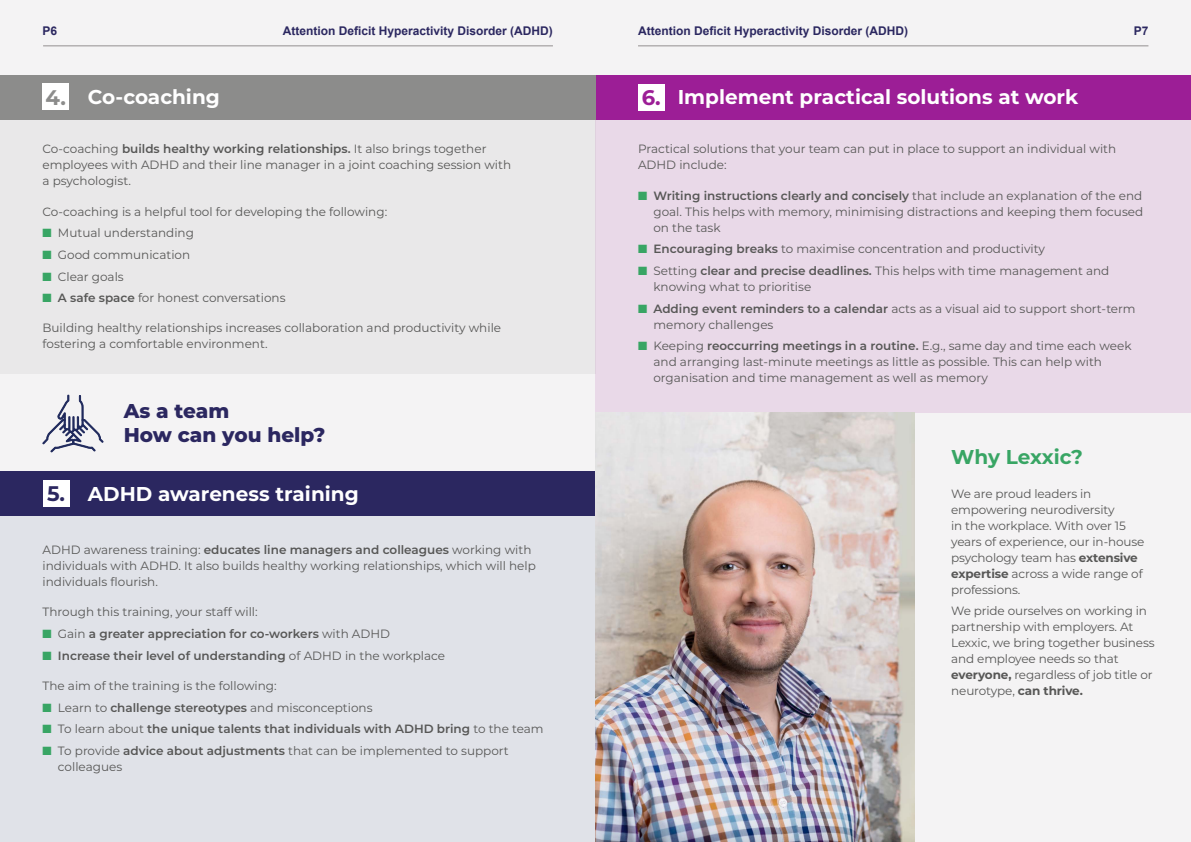
<style>
.page{position:relative;width:1191px;height:842px;background:#f4f3f4}
.page>*{position:absolute;margin:0;border:0;box-sizing:border-box;transform-origin:0 0}
.t1{font:700 21.1px "Montserrat";color:#9c1e96}
.t2{font:700 21.1px "Montserrat";color:#2b2760}
.t3{font:700 21.1px "Montserrat";color:#8c8c8b}
.t4{font:700 20px "Montserrat";color:#fff}
.t5{font:800 20px/24px "Montserrat";color:#2b2760}
.t6{font:700 20px "Montserrat";color:#38a564}
.t7{font:12px/16px "Montserrat";color:#575756}
.t8{font:600 12px "Montserrat";color:#575756}
.t9{font:700 12px "Arial";color:#2b2760}
.s1{font-weight:600}
.s2{color:#38a564}
.s3{font-weight:400}
.s4{font-weight:700}
</style>
<div class="page">
<hr style="left:43px;top:45px;width:510px;height:1px;background:#949090">
<hr style="left:638px;top:45px;width:510px;height:1px;background:#949090">
<div style="left:0;top:510px;width:595px;height:332px;background:#e0e2e8"></div>
<div style="left:595px;top:105px;width:596px;height:308px;background:#e9d9e8"></div>
<div style="left:595px;top:75px;width:596px;height:45px;background:#9c1e96"></div>
<div style="left:638px;top:85px;width:26px;height:26px;background:#fff"></div>
<div style="left:0;top:471px;width:595px;height:45px;background:#2b2760"></div>
<div style="left:43px;top:480px;width:26px;height:26px;background:#fff"></div>
<div style="left:0;top:116px;width:595px;height:258px;background:#e9e8e9"></div>
<div style="left:0;top:75px;width:595px;height:45px;background:#8c8c8b"></div>
<div style="left:43px;top:84px;width:26px;height:26px;background:#fff"></div>
<img style="left:595px;top:413px;width:319px;height:429px">
<svg style="left:42px;top:394px;width:62px;height:59px"></svg>
<p class="t9" style="left:43px;top:23px;width:16px">P6</p>
<p class="t9" style="left:283px;top:23px;width:272px">Attention Deficit Hyperactivity Disorder (ADHD)</p>
<p class="t9" style="left:638px;top:23px;width:272px">Attention Deficit Hyperactivity Disorder (ADHD)</p>
<p class="t9" style="left:1133px;top:23px;width:16px">P7</p>
<h2 class="t4" style="left:88px;top:83px;width:134px">Co-coaching</h2>
<h1 class="t3" style="left:46px;top:82px;width:22px">4.</h1>
<p class="t7" style="left:43px;top:141px;width:470px">Co-coaching <span class="s1">builds healthy working relationships.</span> It also brings together employees with ADHD and their line manager in a joint coaching session with a psychologist.</p>
<p class="t7" style="left:43px;top:203px;width:346px">Co-coaching is a helpful tool for developing the following:</p>
<p class="t7" style="left:43px;top:225px;width:153px"><span class="s2">■</span> Mutual understanding</p>
<p class="t7" style="left:43px;top:246px;width:149px"><span class="s2">■</span> Good communication</p>
<p class="t7" style="left:43px;top:268px;width:83px"><span class="s2">■</span> Clear goals</p>
<p class="t7" style="left:43px;top:290px;width:244px"><span class="s2">■</span> <span class="s1">A safe space</span> for honest conversations</p>
<p class="t7" style="left:43px;top:320px;width:460px">Building healthy relationships increases collaboration and productivity while fostering a comfortable environment.</p>
<h1 class="t2" style="left:47px;top:478px;width:19px">5.</h1>
<h2 class="t5" style="left:124px;top:397px;width:203px">As a team<br>How can you help?</h2>
<h2 class="t4" style="left:88px;top:479px;width:272px">ADHD awareness training</h2>
<p class="t7" style="left:43px;top:542px;width:495px">ADHD awareness training: <span class="s1">educates line managers and colleagues</span> working with individuals with ADHD. It also builds healthy working relationships, which will help individuals flourish.</p>
<p class="t7" style="left:43px;top:604px;width:217px">Through this training, your staff will:</p>
<p class="t8" style="left:43px;top:625px;width:349px"><span class="s2">■</span> <span class="s3">Gain</span> a greater appreciation for co-workers <span class="s3">with ADHD</span></p>
<p class="t8" style="left:43px;top:647px;width:404px"><span class="s2">■</span> Increase their level of understanding <span class="s3">of ADHD in the workplace</span></p>
<p class="t7" style="left:43px;top:677px;width:236px">The aim of the training is the following:</p>
<p class="t7" style="left:43px;top:699px;width:331px"><span class="s2">■</span> Learn to <span class="s1">challenge stereotypes</span> and misconceptions</p>
<p class="t8" style="left:43px;top:720px;width:502px"><span class="s2">■</span> <span class="s3">To learn about</span> the unique talents that individuals with ADHD bring <span class="s3">to the team</span></p>
<p class="t7" style="left:58px;top:742px;width:452px;text-indent:-15px"><span class="s2">■</span> To provide <span class="s1">advice about adjustments</span> that can be implemented to support colleagues</p>
<h1 class="t1" style="left:642px;top:82px;width:20px">6.</h1>
<h2 class="t4" style="left:677px;top:83px;width:402px">Implement practical solutions at work</h2>
<p class="t7" style="left:638px;top:141px;width:480px">Practical solutions that your team can put in place to support an individual with<br>ADHD include:</p>
<p class="t7" style="left:653px;top:187px;width:491px;text-align:justify;text-indent:-15px"><span class="s2">■</span> <span class="s1">Writing instructions clearly and concisely</span> that include an explanation of the end goal. This helps with memory, minimising distractions and keeping them focused on the task</p>
<p class="t7" style="left:638px;top:240px;width:408px"><span class="s2">■</span> <span class="s1">Encouraging breaks</span> to maximise concentration and productivity</p>
<p class="t7" style="left:653px;top:262px;width:457px;text-indent:-15px"><span class="s2">■</span> Setting <span class="s1">clear and precise deadlines.</span> This helps with time management and knowing what to prioritise</p>
<p class="t7" style="left:653px;top:300px;width:484px;text-indent:-15px"><span class="s2">■</span> <span class="s1">Adding event reminders to a calendar</span> acts as a visual aid to support short-term memory challenges</p>
<p class="t7" style="left:653px;top:338px;width:479px;text-indent:-15px"><span class="s2">■</span> Keeping <span class="s1">reoccurring meetings in a routine.</span> E.g., same day and time each week and arranging last-minute meetings as little as possible. This can help with organisation and time management as well as memory</p>
<h2 class="t6" style="left:951px;top:443px;width:133px">Why Lexxic?</h2>
<p class="t7" style="left:951px;top:485px;width:195px">We are proud leaders in empowering neurodiversity<br>in the workplace. With over 15 years of experience, our in-house psychology team has <span class="s4">extensive expertise</span> across a wide range of professions.</p>
<p class="t7" style="left:951px;top:602px;width:205px">We pride ourselves on working in partnership with employers. At<br>Lexxic, we bring together business and employee needs so that <span class="s4">everyone,</span> regardless of job title or neurotype, <span class="s4">can thrive.</span></p>
</div>
